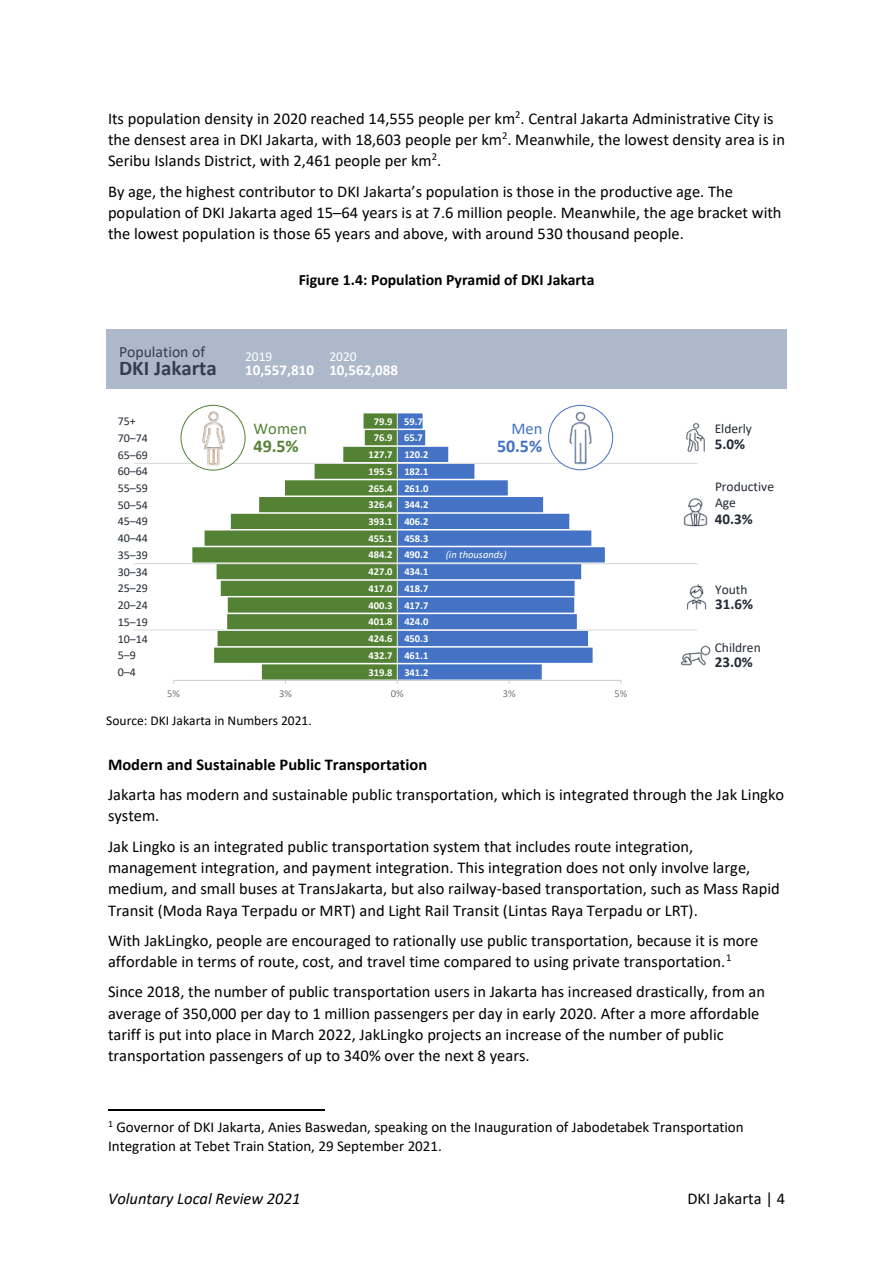
<style>
.page{position:relative;width:893px;height:1263px;background:#fff}
.page>*{position:absolute;margin:0;border:0;box-sizing:border-box;transform-origin:0 0}
.t1{font:700 21px "Calibri";color:#333f50}
.t2{font:700 18px "Calibri";color:#548235}
.t3{font:700 18px "Calibri";color:#4472c4}
.t4{font:16.5px/21.3px "Calibri";color:#000}
.t5{font:700 16.5px "Calibri";color:#000}
.t6{font:italic 16.5px "Calibri";color:#000}
.t7{font:16.5px "Calibri";color:#548235}
.t8{font:16.5px "Calibri";color:#4472c4}
.t9{font:700 15.75px "Calibri";color:#000}
.t10{font:15.75px "Calibri";color:#333f50}
.t11{font:15px/18.3px "Calibri";color:#000}
.t12{font:700 15px "Calibri";color:#fff}
.t13{font:700 15px "Calibri";color:#222a35}
.t14{font:13.5px/16.5px "Calibri";color:#222a35}
.t15{font:13.5px "Calibri";color:#000}
.t16{font:13.5px "Calibri";color:#fff}
.t17{font:12px "Calibri";letter-spacing:-.005em;color:#222a35}
.t18{font:700 10.5px "Calibri";letter-spacing:-.005em;color:#fff}
.t19{font:italic 10.5px "Calibri";color:#fff}
.t20{font:10.5px "Calibri";color:#77787b}
</style>
<div class="page">
<hr style="left:108px;top:1109px;width:216px;height:1px;background:#000">
<svg style="left:398px;top:413px;width:207px;height:267px;fill:#4472c4"></svg>
<svg style="left:192px;top:413px;width:205px;height:267px;fill:#548235"></svg>
<hr style="left:174px;top:680px;width:447px;height:1px;background:#c6c8ca">
<hr style="left:397px;top:413px;width:1px;height:267px;background:#dcddde">
<div style="left:106px;top:329px;width:681px;height:60px;background:#adb9ca"></div>
<hr style="left:134px;top:463px;width:564px;height:1px;background:#dcddde">
<img style="left:686px;top:423px;width:19px;height:29px">
<img style="left:683px;top:498px;width:25px;height:29px">
<img style="left:687px;top:584px;width:20px;height:26px">
<img style="left:680px;top:645px;width:31px;height:21px">
<svg style="left:549px;top:405px;width:64px;height:65px"></svg>
<div style="left:548px;top:405px;width:65px;height:65px;border:1px solid #4472c4;border-radius:50%"></div>
<img style="left:553px;top:410px;width:55px;height:55px">
<svg style="left:181px;top:405px;width:64px;height:65px"></svg>
<div style="left:181px;top:405px;width:64px;height:65px;border:1px solid #548235;border-radius:50%"></div>
<img style="left:185px;top:410px;width:56px;height:55px">
<hr style="left:134px;top:563px;width:564px;height:1px;background:#dcddde">
<hr style="left:133px;top:629px;width:564px;height:2px;background:#dcddde">
<p class="t4" style="left:108px;top:107px;width:678px">Its population density in 2020 reached 14,555 people per km<sup>2</sup>. Central Jakarta Administrative City is the densest area in DKI Jakarta, with 18,603 people per km<sup>2</sup>. Meanwhile, the lowest density area is in<br>Seribu Islands District, with 2,461 people per km<sup>2</sup>.</p>
<p class="t4" style="left:108px;top:180px;width:675px">By age, the highest contributor to DKI Jakarta’s population is those in the productive age. The population of DKI Jakarta aged 15–64 years is at 7.6 million people. Meanwhile, the age bracket with the lowest population is those 65 years and above, with around 530 thousand people.</p>
<p class="t9" style="left:299px;top:268px;width:297px">Figure 1.4: Population Pyramid of DKI Jakarta</p>
<p class="t10" style="left:119px;top:341px;width:88px">Population of</p>
<p class="t1" style="left:119px;top:353px;width:99px">DKI Jakarta</p>
<p class="t16" style="left:245px;top:347px;width:29px">2019</p>
<p class="t12" style="left:245px;top:359px;width:70px">10,557,810</p>
<p class="t16" style="left:329px;top:347px;width:29px">2020</p>
<p class="t12" style="left:329px;top:359px;width:70px">10,562,088</p>
<p class="t17" style="left:118px;top:413px;width:20px">75+</p>
<p class="t17" style="left:118px;top:429px;width:32px">70–74</p>
<p class="t17" style="left:118px;top:446px;width:32px">65–69</p>
<p class="t7" style="left:254px;top:417px;width:55px">Women</p>
<p class="t2" style="left:254px;top:433px;width:47px">49.5%</p>
<p class="t18" style="left:374px;top:414px;width:20px">79.9</p>
<p class="t18" style="left:404px;top:414px;width:20px">59.7</p>
<p class="t18" style="left:374px;top:430px;width:20px">76.9</p>
<p class="t18" style="left:404px;top:430px;width:20px">65.7</p>
<p class="t18" style="left:369px;top:447px;width:26px">127.7</p>
<p class="t18" style="left:404px;top:447px;width:26px">120.2</p>
<p class="t8" style="left:511px;top:417px;width:32px">Men</p>
<p class="t3" style="left:497px;top:433px;width:47px">50.5%</p>
<p class="t17" style="left:118px;top:463px;width:32px">60–64</p>
<p class="t18" style="left:369px;top:464px;width:26px">195.5</p>
<p class="t18" style="left:404px;top:464px;width:26px">182.1</p>
<p class="t17" style="left:118px;top:480px;width:32px">55–59</p>
<p class="t18" style="left:369px;top:481px;width:26px">265.4</p>
<p class="t18" style="left:404px;top:481px;width:26px">261.0</p>
<p class="t17" style="left:118px;top:496px;width:32px">50–54</p>
<p class="t18" style="left:369px;top:497px;width:26px">326.4</p>
<p class="t18" style="left:404px;top:497px;width:26px">344.2</p>
<p class="t17" style="left:118px;top:513px;width:32px">45–49</p>
<p class="t18" style="left:369px;top:514px;width:26px">393.1</p>
<p class="t18" style="left:404px;top:514px;width:26px">406.2</p>
<p class="t17" style="left:118px;top:530px;width:32px">40–44</p>
<p class="t18" style="left:369px;top:531px;width:26px">455.1</p>
<p class="t18" style="left:404px;top:531px;width:26px">458.3</p>
<p class="t17" style="left:118px;top:547px;width:32px">35–39</p>
<p class="t18" style="left:369px;top:547px;width:26px">484.2</p>
<p class="t18" style="left:404px;top:547px;width:26px">490.2</p>
<p class="t19" style="left:446px;top:547px;width:62px">(in thousands)</p>
<p class="t17" style="left:118px;top:563px;width:32px">30–34</p>
<p class="t18" style="left:369px;top:564px;width:26px">427.0</p>
<p class="t18" style="left:404px;top:564px;width:26px">434.1</p>
<p class="t17" style="left:118px;top:580px;width:32px">25–29</p>
<p class="t18" style="left:369px;top:581px;width:26px">417.0</p>
<p class="t18" style="left:404px;top:581px;width:26px">418.7</p>
<p class="t17" style="left:118px;top:597px;width:32px">20–24</p>
<p class="t18" style="left:369px;top:598px;width:26px">400.3</p>
<p class="t18" style="left:404px;top:598px;width:26px">417.7</p>
<p class="t17" style="left:118px;top:614px;width:32px">15–19</p>
<p class="t18" style="left:369px;top:614px;width:26px">401.8</p>
<p class="t18" style="left:404px;top:614px;width:26px">424.0</p>
<p class="t17" style="left:118px;top:630px;width:32px">10–14</p>
<p class="t18" style="left:369px;top:631px;width:26px">424.6</p>
<p class="t18" style="left:404px;top:631px;width:26px">450.3</p>
<p class="t17" style="left:118px;top:647px;width:20px">5–9</p>
<p class="t18" style="left:369px;top:648px;width:26px">432.7</p>
<p class="t18" style="left:404px;top:648px;width:26px">461.1</p>
<p class="t17" style="left:118px;top:664px;width:20px">0–4</p>
<p class="t18" style="left:369px;top:665px;width:26px">319.8</p>
<p class="t18" style="left:404px;top:665px;width:26px">341.2</p>
<p class="t20" style="left:167px;top:686px;width:14px">5%</p>
<p class="t20" style="left:279px;top:686px;width:14px">3%</p>
<p class="t20" style="left:391px;top:686px;width:14px">0%</p>
<p class="t20" style="left:503px;top:686px;width:14px">3%</p>
<p class="t20" style="left:614px;top:686px;width:14px">5%</p>
<p class="t15" style="left:106px;top:711px;width:207px">Source: DKI Jakarta in Numbers 2021.</p>
<p class="t14" style="left:715px;top:420px;width:39px">Elderly</p>
<p class="t13" style="left:715px;top:433px;width:32px">5.0%</p>
<p class="t14" style="left:715px;top:478px;width:61px">Productive<br>Age</p>
<p class="t13" style="left:715px;top:508px;width:39px">40.3%</p>
<p class="t14" style="left:715px;top:580px;width:34px">Youth</p>
<p class="t13" style="left:715px;top:593px;width:39px">31.6%</p>
<p class="t14" style="left:715px;top:639px;width:48px">Children</p>
<p class="t13" style="left:715px;top:651px;width:39px">23.0%</p>
<p class="t5" style="left:108px;top:752px;width:321px">Modern and Sustainable Public Transportation</p>
<p class="t4" style="left:108px;top:783px;width:678px">Jakarta has modern and sustainable public transportation, which is integrated through the Jak Lingko system.</p>
<p class="t4" style="left:108px;top:835px;width:673px">Jak Lingko is an integrated public transportation system that includes route integration, management integration, and payment integration. This integration does not only involve large, medium, and small buses at TransJakarta, but also railway-based transportation, such as Mass Rapid Transit (Moda Raya Terpadu or MRT) and Light Rail Transit (Lintas Raya Terpadu or LRT).</p>
<p class="t4" style="left:108px;top:929px;width:652px">With JakLingko, people are encouraged to rationally use public transportation, because it is more affordable in terms of route, cost, and travel time compared to using private transportation.<sup>1</sup></p>
<p class="t4" style="left:108px;top:981px;width:659px">Since 2018, the number of public transportation users in Jakarta has increased drastically, from an average of 350,000 per day to 1 million passengers per day in early 2020. After a more affordable tariff is put into place in March 2022, JakLingko projects an increase of the number of public transportation passengers of up to 340% over the next 8 years.</p>
<p class="t11" style="left:108px;top:1118px;width:637px"><sup>1</sup> Governor of DKI Jakarta, Anies Baswedan, speaking on the Inauguration of Jabodetabek Transportation<br>Integration at Tebet Train Station, 29 September 2021.</p>
<p class="t6" style="left:108px;top:1187px;width:194px">Voluntary Local Review 2021</p>
<p class="t4" style="left:687px;top:1188px;width:99px">DKI Jakarta | 4</p>
</div>
